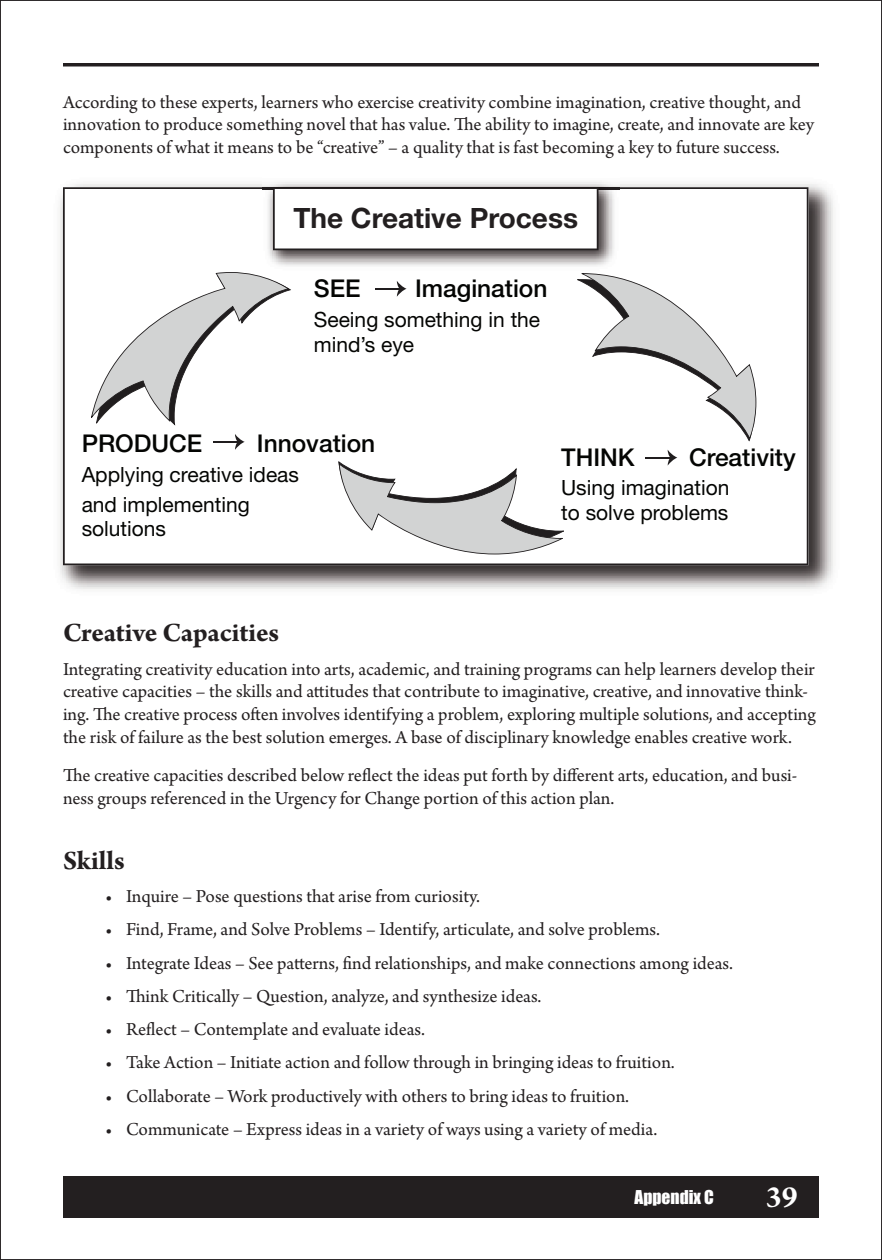
<style>
.page{position:relative;width:882px;height:1260px;background:#fff}
.page>*{position:absolute;margin:0;border:0;box-sizing:border-box;transform-origin:0 0}
.t1{font:700 31.5px "Arno Pro";color:#fff}
.t2{font:700 28px "Arno Pro";letter-spacing:-.005em;color:#231f20}
.t3{font:700 28px "Helvetica Neue";color:#231f20}
.t4{font:500 24.5px "Helvetica Neue";color:#040503}
.t5{font:21px/24.5px "Helvetica Neue";color:#040503}
.t6{font:19.25px/22.8px "Arno Pro";color:#231f20}
.t7{font:17.5px "Impact";color:#fff}
</style>
<div class="page">
<div style="left:64px;top:1177px;width:754px;height:40px;background:#231f20"></div>
<div style="left:63px;top:1176px;width:756px;height:42px;border:2px solid #231f20"></div>
<hr style="left:63px;top:63px;width:756px;height:3px;background:#231f20">
<img style="left:60px;top:184px;width:773px;height:405px">
<svg style="left:63px;top:187px;width:745px;height:378px"></svg>
<svg style="left:91px;top:268px;width:200px;height:158px"></svg>
<svg style="left:577px;top:273px;width:187px;height:169px"></svg>
<svg style="left:338px;top:461px;width:226px;height:124px"></svg>
<svg style="left:646px;top:450px;width:31px;height:16px"></svg>
<hr style="left:375px;top:288px;width:25px;height:2px;background:#201d1e">
<svg style="left:397px;top:281px;width:10px;height:16px"></svg>
<hr style="left:213px;top:441px;width:25px;height:2px;background:#201d1e">
<svg style="left:235px;top:434px;width:10px;height:16px"></svg>
<img style="left:262px;top:182px;width:358px;height:89px">
<svg style="left:273px;top:187px;width:325px;height:63px"></svg>
<p class="t6" style="left:63px;top:91px;width:753px">According to these experts, learners who exercise creativity combine imagination, creative thought, and innovation to produce something novel that has value. The ability to imagine, create, and innovate are key components of what it means to be “creative” – a quality that is fast becoming a key to future success.</p>
<h2 class="t3" style="left:293px;top:200px;width:286px">The Creative Process</h2>
<p class="t4" style="left:314px;top:274px;width:48px">SEE</p>
<p class="t4" style="left:415px;top:274px;width:134px">Imagination</p>
<p class="t5" style="left:314px;top:307px;width:228px">Seeing something in the mind’s eye</p>
<p class="t4" style="left:82px;top:429px;width:122px">PRODUCE</p>
<p class="t4" style="left:257px;top:429px;width:120px">Innovation</p>
<p class="t5" style="left:82px;top:459px;width:219px;line-height:29.8px">Applying creative ideas and implementing</p>
<p class="t5" style="left:82px;top:516px;width:86px">solutions</p>
<p class="t4" style="left:561px;top:442px;width:75px">THINK</p>
<p class="t4" style="left:689px;top:442px;width:108px">Creativity</p>
<p class="t5" style="left:561px;top:475px;width:170px">Using imagination to solve problems</p>
<h2 class="t2" style="left:63px;top:617px;width:218px">Creative Capacities</h2>
<p class="t6" style="left:63px;top:658px;width:754px">Integrating creativity education into arts, academic, and training programs can help learners develop their creative capacities – the skills and attitudes that contribute to imaginative, creative, and innovative think&shy;ing. The creative process often involves identifying a problem, exploring multiple solutions, and accepting the risk of failure as the best solution emerges. A base of disciplinary knowledge enables creative work.</p>
<p class="t6" style="left:63px;top:765px;width:736px">The creative capacities described below reflect the ideas put forth by different arts, education, and busi&shy;ness groups referenced in the Urgency for Change portion of this action plan.</p>
<h2 class="t2" style="left:63px;top:844px;width:63px">Skills</h2>
<p class="t6" style="left:105px;top:886px;width:377px">• Inquire – Pose questions that arise from curiosity.</p>
<p class="t6" style="left:105px;top:919px;width:557px">• Find, Frame, and Solve Problems – Identify, articulate, and solve problems.</p>
<p class="t6" style="left:105px;top:952px;width:630px">• Integrate Ideas – See patterns, find relationships, and make connections among ideas.</p>
<p class="t6" style="left:105px;top:986px;width:438px">• Think Critically – Question, analyze, and synthesize ideas.</p>
<p class="t6" style="left:105px;top:1019px;width:321px">• Reflect – Contemplate and evaluate ideas.</p>
<p class="t6" style="left:105px;top:1052px;width:571px">• Take Action – Initiate action and follow through in bringing ideas to fruition.</p>
<p class="t6" style="left:105px;top:1085px;width:526px">• Collaborate – Work productively with others to bring ideas to fruition.</p>
<p class="t6" style="left:105px;top:1119px;width:554px">• Communicate – Express ideas in a variety of ways using a variety of media.</p>
<p class="t7" style="left:635px;top:1186px;width:81px">Appendix C</p>
<h1 class="t1" style="left:766px;top:1178px;width:34px">39</h1>
</div>
